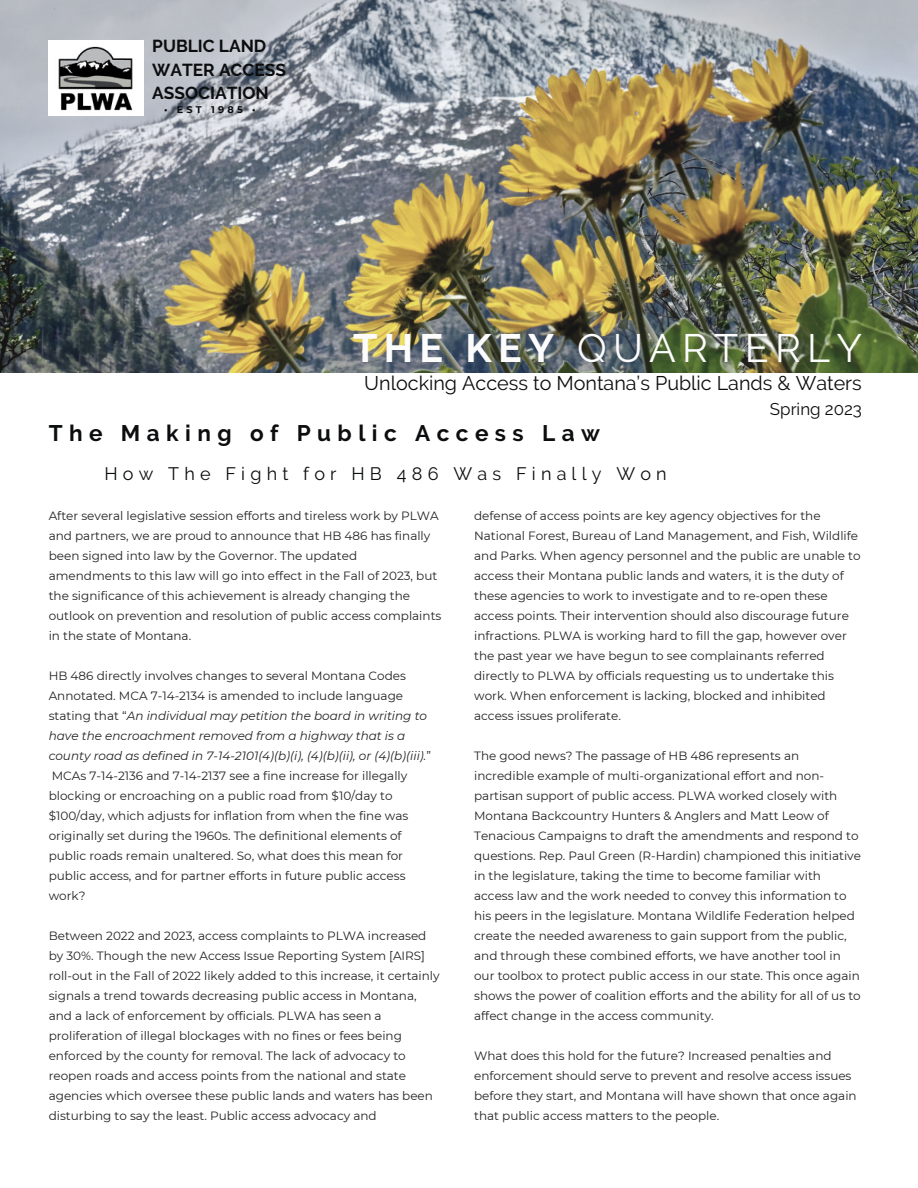
<style>
.page{position:relative;width:918px;height:1188px;background:#fff}
.page>*{position:absolute;margin:0;border:0;box-sizing:border-box;transform-origin:0 0}
.t1{font:39.45px "Raleway";letter-spacing:.16em;color:#fcfcfc}
.t2{font:700 22.5px "Raleway";letter-spacing:.285em;color:#0c0d0e}
.t3{font:19.8px "Raleway";color:#0c0d0e}
.t4{font:18px "Raleway";letter-spacing:.285em;color:#0c0d0e}
.t5{font:700 17.4px "Raleway";color:#0c0d0e}
.t6{font:16.95px "Raleway";color:#0c0d0e}
.t7{font:12px/20px "Montserrat";color:#222}
.t8{font:700 9.75px "Montserrat";letter-spacing:.335em;color:#0c0d0e}
.s1{font-weight:700}
.s2{font-style:italic}
</style>
<div class="page">
<img style="left:0;top:0;width:918px;height:373px">
<img style="left:49px;top:40px;width:94px;height:76px">
<p class="t5" style="left:152px;top:36px;width:116px">PUBLIC LAND</p>
<p class="t5" style="left:152px;top:59px;width:135px">WATER ACCESS</p>
<p class="t5" style="left:152px;top:83px;width:118px">ASSOCIATION</p>
<p class="t8" style="left:164px;top:103px;width:93px">• EST 1985 •</p>
<p class="t1" style="left:353px;top:325px;width:511px"><span class="s1">THE KEY</span> QUARTERLY</p>
<p class="t3" style="left:364px;top:371px;width:499px">Unlocking Access to Montana’s Public Lands &amp; Waters</p>
<p class="t6" style="left:770px;top:399px;width:94px">Spring 2023</p>
<p class="t2" style="left:49px;top:420px;width:553px">The Making of Public Access Law</p>
<p class="t4" style="left:104px;top:464px;width:564px">How The Fight for HB 486 Was Finally Won</p>
<p class="t7" style="left:49px;top:506px;width:394px">After several legislative session efforts and tireless work by PLWA and partners, we are proud to announce that HB 486 has finally been signed into law by the Governor. The updated amendments to this law will go into effect in the Fall of 2023, but the significance of this achievement is already changing the outlook on prevention and resolution of public access complaints in the state of Montana.</p>
<p class="t7" style="left:49px;top:666px;width:384px">HB 486 directly involves changes to several Montana Codes Annotated. MCA 7-14-2134 is amended to include language stating that “<span class="s2">An individual may petition the board in writing to have the encroachment removed from a highway that is a county road as defined in 7-14-2101(4)(b)(i), (4)(b)(ii), or (4)(b)(iii).</span>” MCAs 7-14-2136 and 7-14-2137 see a fine increase for illegally blocking or encroaching on a public road from $10/day to $100/day, which adjusts for inflation from when the fine was originally set during the 1960s. The definitional elements of public roads remain unaltered. So, what does this mean for public access, and for partner efforts in future public access work?</p>
<p class="t7" style="left:49px;top:926px;width:393px">Between 2022 and 2023, access complaints to PLWA increased by 30%. Though the new Access Issue Reporting System [AIRS] roll-out in the Fall of 2022 likely added to this increase, it certainly signals a trend towards decreasing public access in Montana, and a lack of enforcement by officials. PLWA has seen a proliferation of illegal blockages with no fines or fees being enforced by the county for removal. The lack of advocacy to reopen roads and access points from the national and state agencies which oversee these public lands and waters has been disturbing to say the least. Public access advocacy and</p>
<p class="t7" style="left:474px;top:506px;width:388px">defense of access points are key agency objectives for the National Forest, Bureau of Land Management, and Fish, Wildlife and Parks. When agency personnel and the public are unable to access their Montana public lands and waters, it is the duty of these agencies to work to investigate and to re-open these access points. Their intervention should also discourage future infractions. PLWA is working hard to fill the gap, however over the past year we have begun to see complainants referred directly to PLWA by officials requesting us to undertake this work. When enforcement is lacking, blocked and inhibited access issues proliferate.</p>
<p class="t7" style="left:474px;top:746px;width:388px">The good news? The passage of HB 486 represents an incredible example of multi-organizational effort and non&shy;partisan support of public access. PLWA worked closely with Montana Backcountry Hunters &amp; Anglers and Matt Leow of Tenacious Campaigns to draft the amendments and respond to questions. Rep. Paul Green (R-Hardin) championed this initiative in the legislature, taking the time to become familiar with access law and the work needed to convey this information to his peers in the legislature. Montana Wildlife Federation helped create the needed awareness to gain support from the public, and through these combined efforts, we have another tool in our toolbox to protect public access in our state. This once again shows the power of coalition efforts and the ability for all of us to affect change in the access community.</p>
<p class="t7" style="left:474px;top:1046px;width:384px">What does this hold for the future? Increased penalties and enforcement should serve to prevent and resolve access issues before they start, and Montana will have shown that once again that public access matters to the people.</p>
</div>
